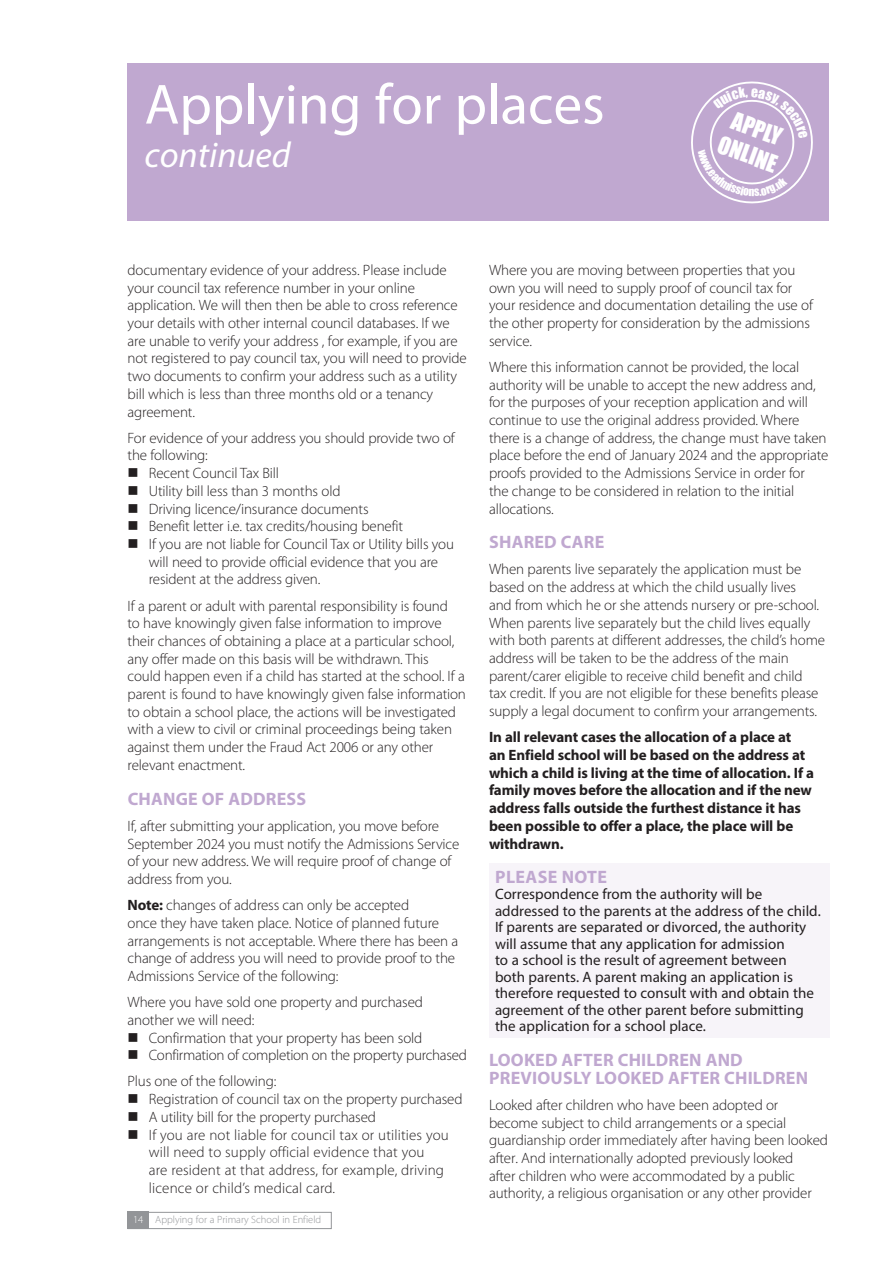
<style>
.page{position:relative;width:893px;height:1263px;background:#fff}
.page>*{position:absolute;margin:0;border:0;box-sizing:border-box;transform-origin:0 0}
.t1{font:57px "Myriad Pro";color:#fff}
.t2{font:italic 36px "Myriad Pro";color:#fff}
.t3{font:22.5px "Impact";color:#fff}
.Front_sec_cap_subs{font:700 18px/17.7px "Myriad Pro";letter-spacing:.01em;color:#c0a8d0}
.Body_text__2mm{font:300 15px/17.7px "Myriad Pro";letter-spacing:-.01em;color:#231f20}
.Body_text__2mm-2{font:15px/16.5px "Myriad Pro";color:#231f20}
.Body_Text{font:300 15px/17.7px "Myriad Pro";letter-spacing:-.01em;color:#231f20}
.Body_text__2mm-3{font:700 15px/17.7px "Myriad Pro";letter-spacing:-.01em;color:#231f20}
.Body_text__2mm-4{font:300 15px/17.7px "Myriad Pro";letter-spacing:.01em;color:#231f20}
.t4{font:300 10.5px "Myriad Pro";color:#939598}
.s1{font-weight:700}
.s2{color:#fff}
</style>
<div class="page">
<div style="left:128px;top:1212px;width:204px;height:17px;background:#fff;border:1px solid #939598"></div>
<div style="left:128px;top:1212px;width:21px;height:17px;background:#939598"></div>
<div style="left:128px;top:64px;width:701px;height:157px;background:#c0a8d0"></div>
<div style="left:489px;top:863px;width:340px;height:174px;background:#f7f4f9"></div>
<svg style="left:691px;top:81px;width:122px;height:123px"></svg>
<p class="t1" style="left:145px;top:69px;width:462px">Applying for places</p>
<p class="t2" style="left:145px;top:132px;width:148px">continued</p>
<h3 class="t3" style="left:738px;top:103px;width:53px;rotate:20deg">APPLY</h3>
<h3 class="t3" style="left:725px;top:127px;width:63px;rotate:20deg">ONLINE</h3>
<p class="Body_text__2mm" style="left:128px;top:261px;width:341px">documentary evidence of your address. Please include your council tax reference number in your online application. We will then then be able to cross reference your details with other internal council databases. If we are unable to verify your address , for example, if you are not registered to pay council tax, you will need to provide two documents to confirm your address such as a utility bill which is less than three months old or a tenancy agreement.</p>
<p class="Body_text__2mm" style="left:128px;top:429px;width:329px">For evidence of your address you should provide two of the following:</p>
<p class="Body_text__2mm" style="left:128px;top:464px;width:153px">■ Recent Council Tax Bill</p>
<p class="Body_text__2mm" style="left:128px;top:482px;width:214px">■ Utility bill less than 3 months old</p>
<p class="Body_text__2mm" style="left:128px;top:499px;width:243px">■ Driving licence/insurance documents</p>
<p class="Body_text__2mm" style="left:128px;top:517px;width:277px">■ Benefit letter i.e. tax credits/housing benefit</p>
<p class="Body_text__2mm" style="left:149px;top:535px;width:307px;text-indent:-21px">■ If you are not liable for Council Tax or Utility bills you will need to provide official evidence that you are resident at the address given.</p>
<p class="Body_text__2mm" style="left:128px;top:596px;width:340px">If a parent or adult with parental responsibility is found<br>to have knowingly given false information to improve their chances of obtaining a place at a particular school, any offer made on this basis will be withdrawn. This<br>could happen even if a child has started at the school. If a parent is found to have knowingly given false information to obtain a school place, the actions will be investigated with a view to civil or criminal proceedings being taken against them under the Fraud Act 2006 or any other relevant enactment.</p>
<p class="Front_sec_cap_subs" style="left:128px;top:789px;width:180px">CHANGE OF ADDRESS</p>
<p class="Body_text__2mm" style="left:128px;top:817px;width:333px">If, after submitting your application, you move before September 2024 you must notify the Admissions Service of your new address. We will require proof of change of address from you.</p>
<p class="Body_text__2mm" style="left:128px;top:896px;width:332px"><span class="s1">Note:</span> changes of address can only be accepted<br>once they have taken place. Notice of planned future arrangements is not acceptable. Where there has been a change of address you will need to provide proof to the Admissions Service of the following:</p>
<p class="Body_text__2mm" style="left:128px;top:993px;width:297px">Where you have sold one property and purchased another we will need:</p>
<p class="Body_text__2mm" style="left:128px;top:1028px;width:296px">■ Confirmation that your property has been sold</p>
<p class="Body_text__2mm" style="left:128px;top:1046px;width:341px">■ Confirmation of completion on the property purchased</p>
<p class="Body_text__2mm" style="left:128px;top:1072px;width:150px">Plus one of the following:</p>
<p class="Body_text__2mm" style="left:128px;top:1090px;width:336px">■ Registration of council tax on the property purchased</p>
<p class="Body_text__2mm" style="left:128px;top:1108px;width:250px">■ A utility bill for the property purchased</p>
<p class="Body_text__2mm-4" style="left:149px;top:1125px;width:301px;text-indent:-21px">■ If you are not liable for council tax or utilities you will need to supply official evidence that you<br>are resident at that address, for example, driving licence or child’s medical card.</p>
<p class="t4" style="left:133px;top:1213px;width:190px"><span class="s2">14</span> Applying for a Primary School in Enfield</p>
<p class="Body_text__2mm" style="left:489px;top:261px;width:325px">Where you are moving between properties that you own you will need to supply proof of council tax for your residence and documentation detailing the use of the other property for consideration by the admissions service.</p>
<p class="Body_text__2mm" style="left:489px;top:358px;width:341px">Where this information cannot be provided, the local authority will be unable to accept the new address and, for the purposes of your reception application and will continue to use the original address provided. Where there is a change of address, the change must have taken place before the end of January 2024 and the appropriate proofs provided to the Admissions Service in order for<br>the change to be considered in relation to the initial allocations.</p>
<p class="Front_sec_cap_subs" style="left:489px;top:533px;width:117px">SHARED CARE</p>
<p class="Body_text__2mm" style="left:489px;top:560px;width:338px">When parents live separately the application must be based on the address at which the child usually lives<br>and from which he or she attends nursery or pre-school.<br>When parents live separately but the child lives equally with both parents at different addresses, the child’s home address will be taken to be the address of the main parent/carer eligible to receive child benefit and child<br>tax credit. If you are not eligible for these benefits please supply a legal document to confirm your arrangements.</p>
<p class="Body_text__2mm-3" style="left:489px;top:728px;width:327px">In all relevant cases the allocation of a place at<br>an Enfield school will be based on the address at which a child is living at the time of allocation. If a family moves before the allocation and if the new address falls outside the furthest distance it has been possible to offer a place, the place will be withdrawn.</p>
<p class="Front_sec_cap_subs" style="left:495px;top:867px;width:113px">PLEASE NOTE</p>
<p class="Body_text__2mm-2" style="left:495px;top:885px;width:327px">Correspondence from the authority will be addressed to the parents at the address of the child.<br>If parents are separated or divorced, the authority will assume that any application for admission<br>to a school is the result of agreement between<br>both parents. A parent making an application is therefore requested to consult with and obtain the agreement of the other parent before submitting the application for a school place.</p>
<p class="Front_sec_cap_subs" style="left:489px;top:1050px;width:320px">LOOKED AFTER CHILDREN AND<br>PREVIOUSLY LOOKED AFTER CHILDREN</p>
<p class="Body_Text" style="left:489px;top:1096px;width:341px">Looked after children who have been adopted or become subject to child arrangements or a special guardianship order immediately after having been looked after. And internationally adopted previously looked<br>after children who were accommodated by a public authority, a religious organisation or any other provider</p>
</div>
